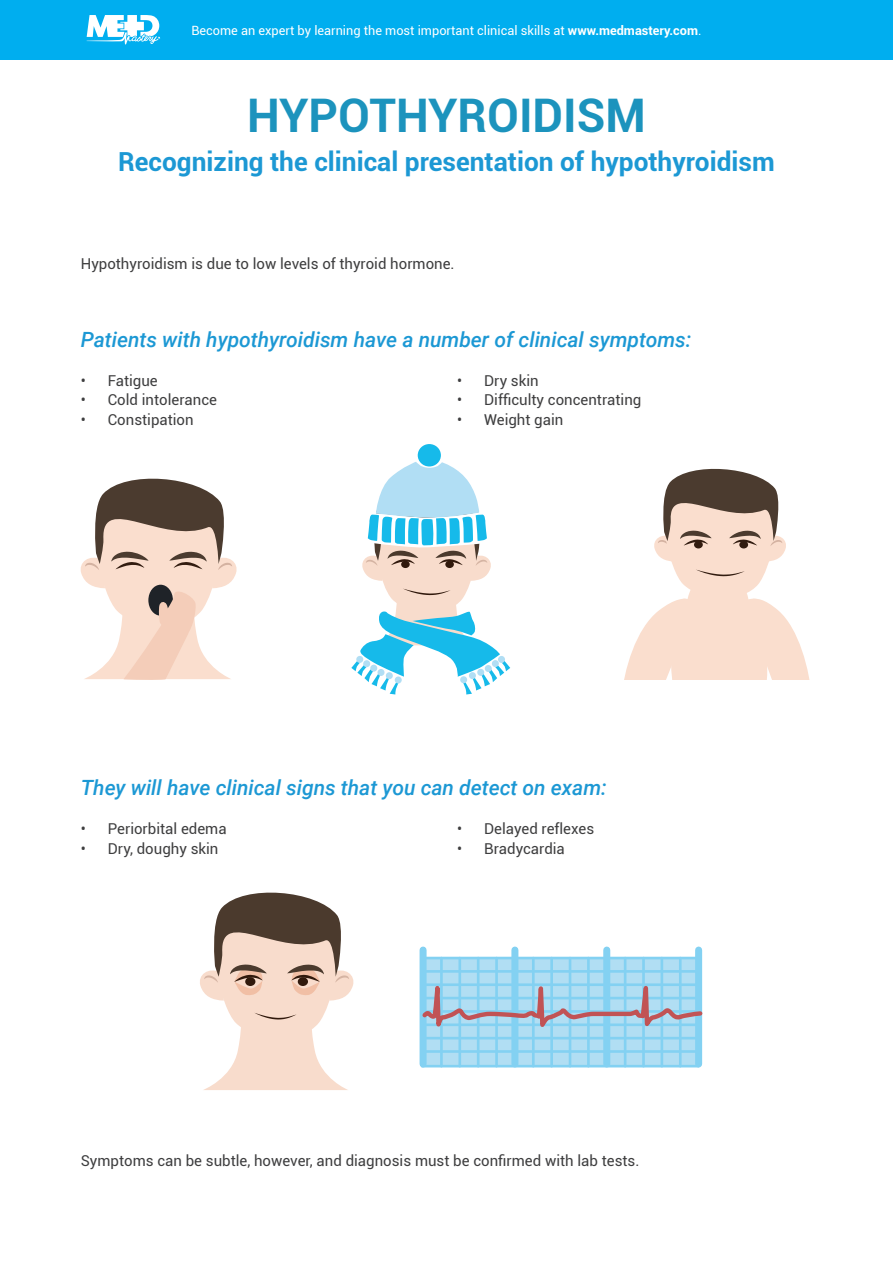
<style>
.page{position:relative;width:893px;height:1263px;background:#fff}
.page>*{position:absolute;margin:0;border:0;box-sizing:border-box;transform-origin:0 0}
.t1{font:700 46.35px "Roboto";color:#1c93bd}
.t2{font:700 26.25px "Roboto";color:#1c98d4}
.t3{font:italic 500 21px "Roboto";color:#1c98d4}
.t4{font:15px "Roboto";color:#3e3e3f}
.t5{font:12.75px "Roboto";color:#fff}
.s1{font-weight:700}
</style>
<div class="page">
<div style="left:0;top:0;width:893px;height:60px;background:#00aeef"></div>
<svg style="left:86px;top:15px;width:74px;height:30px"></svg>
<svg style="left:81px;top:479px;width:156px;height:201px"></svg>
<div style="left:418px;top:444px;width:23px;height:22px;background:#16baea;border-radius:50%"></div>
<svg style="left:351px;top:462px;width:159px;height:232px"></svg>
<div style="left:356px;top:656px;width:7px;height:7px;background:#b1def4;border-radius:50%"></div>
<div style="left:363px;top:660px;width:7px;height:7px;background:#b1def4;border-radius:50%"></div>
<div style="left:377px;top:669px;width:7px;height:7px;background:#b1def4;border-radius:50%"></div>
<div style="left:395px;top:676px;width:7px;height:7px;background:#b1def4;border-radius:50%"></div>
<div style="left:370px;top:665px;width:7px;height:7px;background:#b1def4;border-radius:50%"></div>
<div style="left:386px;top:672px;width:7px;height:7px;background:#b1def4;border-radius:50%"></div>
<div style="left:460px;top:676px;width:7px;height:7px;background:#b1def4;border-radius:50%"></div>
<div style="left:477px;top:669px;width:7px;height:7px;background:#b1def4;border-radius:50%"></div>
<div style="left:492px;top:660px;width:7px;height:7px;background:#b1def4;border-radius:50%"></div>
<div style="left:469px;top:672px;width:7px;height:7px;background:#b1def4;border-radius:50%"></div>
<div style="left:485px;top:665px;width:7px;height:7px;background:#b1def4;border-radius:50%"></div>
<div style="left:498px;top:656px;width:7px;height:7px;background:#b1def4;border-radius:50%"></div>
<svg style="left:624px;top:468px;width:186px;height:212px"></svg>
<svg style="left:200px;top:892px;width:154px;height:198px"></svg>
<svg style="left:420px;top:946px;width:283px;height:122px;background:#a9d4ea"></svg>
<p class="t5" style="left:191px;top:21px;width:512px">Become an expert by learning the most important clinical skills at <span class="s1">www.medmastery.com</span>.</p>
<h1 class="t1" style="left:247px;top:83px;width:400px">HYPOTHYROIDISM</h1>
<h2 class="t2" style="left:118px;top:143px;width:658px">Recognizing the clinical presentation of hypothyroidism</h2>
<p class="t4" style="left:81px;top:253px;width:375px">Hypothyroidism is due to low levels of thyroid hormone.</p>
<h3 class="t3" style="left:81px;top:324px;width:612px">Patients with hypothyroidism have a number of clinical symptoms:</h3>
<p class="t4" style="left:81px;top:370px;width:78px">• Fatigue</p>
<p class="t4" style="left:81px;top:389px;width:138px">• Cold intolerance</p>
<p class="t4" style="left:81px;top:409px;width:114px">• Constipation</p>
<p class="t4" style="left:457px;top:370px;width:83px">• Dry skin</p>
<p class="t4" style="left:457px;top:389px;width:186px">• Difficulty concentrating</p>
<p class="t4" style="left:457px;top:409px;width:108px">• Weight gain</p>
<h3 class="t3" style="left:81px;top:773px;width:527px">They will have clinical signs that you can detect on exam:</h3>
<p class="t4" style="left:81px;top:818px;width:147px">• Periorbital edema</p>
<p class="t4" style="left:81px;top:838px;width:139px">• Dry, doughy skin</p>
<p class="t4" style="left:457px;top:818px;width:139px">• Delayed reflexes</p>
<p class="t4" style="left:457px;top:838px;width:109px">• Bradycardia</p>
<p class="t4" style="left:81px;top:1150px;width:560px">Symptoms can be subtle, however, and diagnosis must be confirmed with lab tests.</p>
</div>
